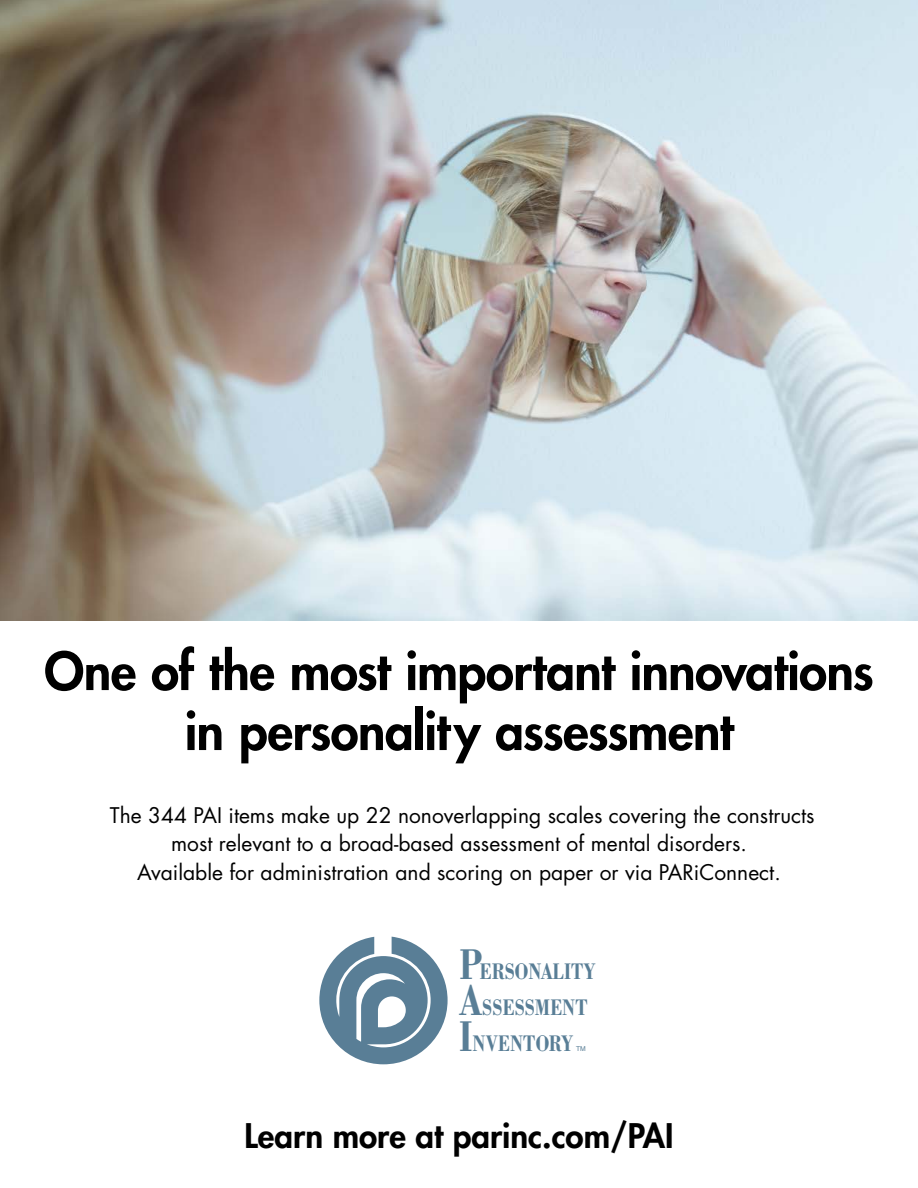
<style>
.page{position:relative;width:918px;height:1188px;background:#fff}
.page>*{position:absolute;margin:0;border:0;box-sizing:border-box;transform-origin:0 0}
.t1{font:800 51px/60px "Futura Std";letter-spacing:-.015em;color:#000;text-align:center}
.t2{font:800 33px "Futura Std";color:#000}
.t3{font:700 23.25px/36px "Bodoni Std";color:#597e96;scale:.78 1}
.t4{font:21px/28.5px "Futura Std";color:#000;text-align:center}
.t5{font:6.75px "Helvetica LT Std";color:#597e96}
.s1{font-size:44.4px}
</style>
<div class="page">
<svg style="left:319px;top:937px;width:129px;height:127px"></svg>
<img style="left:0;top:0;width:918px;height:621px">
<h1 class="t1" style="left:44px;top:641px;width:831px">One of the most important innovations in personality assessment</h1>
<p class="t4" style="left:110px;top:801px;width:706px">The 344 PAI items make up 22 nonoverlapping scales covering the constructs most relevant to a broad-based assessment of mental disorders.<br>Available for administration and scoring on paper or via PARiConnect.</p>
<p class="t3" style="left:459px;top:953px;width:176px"><span class="s1">P</span>ERSONALITY<br><span class="s1">A</span>SSESSMENT<br><span class="s1">I</span>NVENTORY</p>
<p class="t5" style="left:576px;top:1045px;width:11px">TM</p>
<h2 class="t2" style="left:245px;top:1115px;width:430px">Learn more at parinc.com/PAI</h2>
</div>
